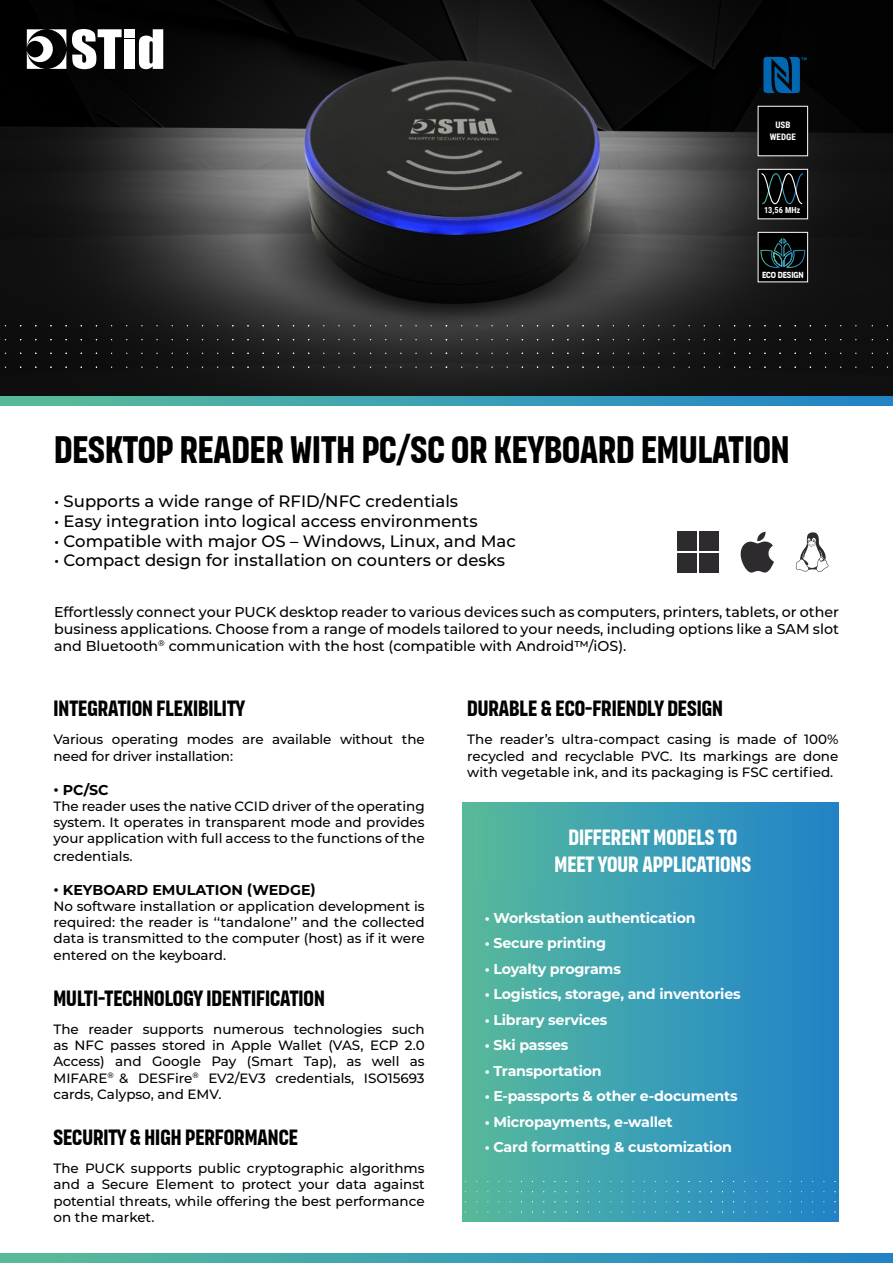
<style>
.page{position:relative;width:893px;height:1263px;background:#fff}
.page>*{position:absolute;margin:0;border:0;box-sizing:border-box;transform-origin:0 0}
.t1{font:39px "Organetto Bold Ultra Cnd";color:#000001}
.t2{font:22.5px "Organetto Bold Ultra Cnd";color:#000001}
.t3{font:22.5px/27px "Organetto Bold Ultra Cnd";color:#fff;text-align:center}
.t4{font:500 16.5px "Montserrat";color:#000001}
.t5{font:500 14.25px/17.1px "Montserrat";color:#000001;text-align:justify}
.t6{font:700 14.25px "Montserrat";letter-spacing:-.015em;color:#fff}
.t7{font:700 14.25px "Montserrat";color:#000001}
.t8{font:500 13.5px/16.2px "Montserrat";color:#000001;text-align:justify}
.t9{font:700 condensed 9px "Organetto";letter-spacing:-.01em;color:#fff}
.t10{font:700 9px/12px "Roboto Condensed";color:#fff;text-align:center}
.t11{font:700 8.4px "Roboto Condensed";color:#fff}
</style>
<div class="page">
<div style="left:463px;top:802px;width:376px;height:419px;background:linear-gradient(to right,#56ba9d,#2083ca)"></div>
<svg style="left:0;top:1253px;width:893px;height:10px;background:#3c9fb1"></svg>
<img style="left:0;top:0;width:893px;height:397px">
<div style="left:124px;top:29px;width:11px;height:8px;background:#fff"></div>
<svg style="left:72px;top:29px;width:50px;height:40px"></svg>
<div style="left:124px;top:40px;width:11px;height:29px;background:#fff"></div>
<svg style="left:139px;top:29px;width:24px;height:40px"></svg>
<svg style="left:27px;top:29px;width:39px;height:40px"></svg>
<svg style="left:467px;top:812px;width:371px;height:87px;background:#3b9eb3"></svg>
<div style="left:677px;top:531px;width:19px;height:20px;background:#2e2b2e"></div>
<div style="left:699px;top:531px;width:19px;height:20px;background:#2e2b2e"></div>
<div style="left:677px;top:553px;width:19px;height:20px;background:#2e2b2e"></div>
<div style="left:699px;top:553px;width:19px;height:20px;background:#2e2b2e"></div>
<svg style="left:741px;top:532px;width:33px;height:41px"></svg>
<svg style="left:795px;top:532px;width:34px;height:40px"></svg>
<svg style="left:0;top:397px;width:893px;height:8px;background:#3da0b1"></svg>
<svg style="left:763px;top:57px;width:43px;height:36px;background:#034372"></svg>
<div style="left:758px;top:106px;width:50px;height:50px;background:#000001"></div>
<div style="left:758px;top:106px;width:50px;height:50px;border:1px solid #fff"></div>
<div style="left:758px;top:169px;width:50px;height:50px;background:#000001"></div>
<div style="left:758px;top:169px;width:50px;height:50px;border:1px solid #fff"></div>
<div style="left:758px;top:232px;width:50px;height:50px;background:#000001"></div>
<div style="left:758px;top:232px;width:50px;height:50px;border:1px solid #fff"></div>
<svg style="left:761px;top:173px;width:42px;height:32px"></svg>
<svg style="left:760px;top:238px;width:45px;height:30px"></svg>
<p class="t10" style="left:770px;top:119px;width:27px">USB<br>WEDGE</p>
<p class="t11" style="left:764px;top:204px;width:38px">13,56 MHz</p>
<p class="t9" style="left:762px;top:269px;width:43px">ECO DESIGN</p>
<h1 class="t1" style="left:54px;top:425px;width:737px">DESKTOP READER WITH PC/SC OR KEYBOARD EMULATION</h1>
<p class="t4" style="left:54px;top:490px;width:406px">• Supports a wide range of RFID/NFC credentials</p>
<p class="t4" style="left:54px;top:509px;width:425px">• Easy integration into logical access environments</p>
<p class="t4" style="left:54px;top:529px;width:463px">• Compatible with major OS – Windows, Linux, and Mac</p>
<p class="t4" style="left:54px;top:549px;width:452px">• Compact design for installation on counters or desks</p>
<p class="t5" style="left:54px;top:603px;width:786px">Effortlessly connect your PUCK desktop reader to various devices such as computers, printers, tablets, or other business applications. Choose from a range of models tailored to your needs, including options like a SAM slot and Bluetooth<sup>®</sup> communication with the host (compatible with Android™/iOS).</p>
<h2 class="t2" style="left:53px;top:694px;width:193px">INTEGRATION FLEXIBILITY</h2>
<p class="t8" style="left:53px;top:731px;width:373px">Various operating modes are available without the need for driver installation:</p>
<p class="t7" style="left:53px;top:779px;width:57px">• PC/SC</p>
<p class="t8" style="left:53px;top:797px;width:373px">The reader uses the native CCID driver of the operating system. It operates in transparent mode and provides your application with full access to the functions of the credentials.</p>
<p class="t7" style="left:53px;top:879px;width:264px">• KEYBOARD EMULATION (WEDGE)</p>
<p class="t8" style="left:53px;top:897px;width:373px">No software installation or application development is required: the reader is ‘‘tandalone’’ and the collected data is transmitted to the computer (host) as if it were entered on the keyboard.</p>
<h2 class="t2" style="left:53px;top:984px;width:273px">MULTI-TECHNOLOGY IDENTIFICATION</h2>
<p class="t8" style="left:53px;top:1020px;width:373px">The reader supports numerous technologies such as NFC passes stored in Apple Wallet (VAS, ECP 2.0<br>Access) and Google Pay (Smart Tap), as well as MIFARE<sup>®</sup> &amp; DESFire<sup>®</sup> EV2/EV3 credentials, ISO15693 cards, Calypso, and EMV.</p>
<h2 class="t2" style="left:53px;top:1123px;width:246px">SECURITY &amp; HIGH PERFORMANCE</h2>
<p class="t8" style="left:53px;top:1160px;width:373px">The PUCK supports public cryptographic algorithms and a Secure Element to protect your data against potential threats, while offering the best performance on the market.</p>
<h2 class="t2" style="left:467px;top:694px;width:257px">DURABLE &amp; ECO-FRIENDLY DESIGN</h2>
<p class="t8" style="left:467px;top:731px;width:373px">The reader’s ultra-compact casing is made of 100% recycled and recyclable PVC. Its markings are done with vegetable ink, and its packaging is FSC certified.</p>
<h2 class="t3" style="left:555px;top:824px;width:198px">DIFFERENT MODELS TO<br>MEET YOUR APPLICATIONS</h2>
<p class="t6" style="left:485px;top:907px;width:212px">• Workstation authentication</p>
<p class="t6" style="left:485px;top:933px;width:123px">• Secure printing</p>
<p class="t6" style="left:485px;top:958px;width:138px">• Loyalty programs</p>
<p class="t6" style="left:485px;top:984px;width:257px">• Logistics, storage, and inventories</p>
<p class="t6" style="left:485px;top:1009px;width:124px">• Library services</p>
<p class="t6" style="left:485px;top:1035px;width:85px">• Ski passes</p>
<p class="t6" style="left:485px;top:1060px;width:118px">• Transportation</p>
<p class="t6" style="left:485px;top:1086px;width:254px">• E-passports &amp; other e-documents</p>
<p class="t6" style="left:485px;top:1111px;width:190px">• Micropayments, e-wallet</p>
<p class="t6" style="left:485px;top:1137px;width:249px">• Card formatting &amp; customization</p>
</div>
